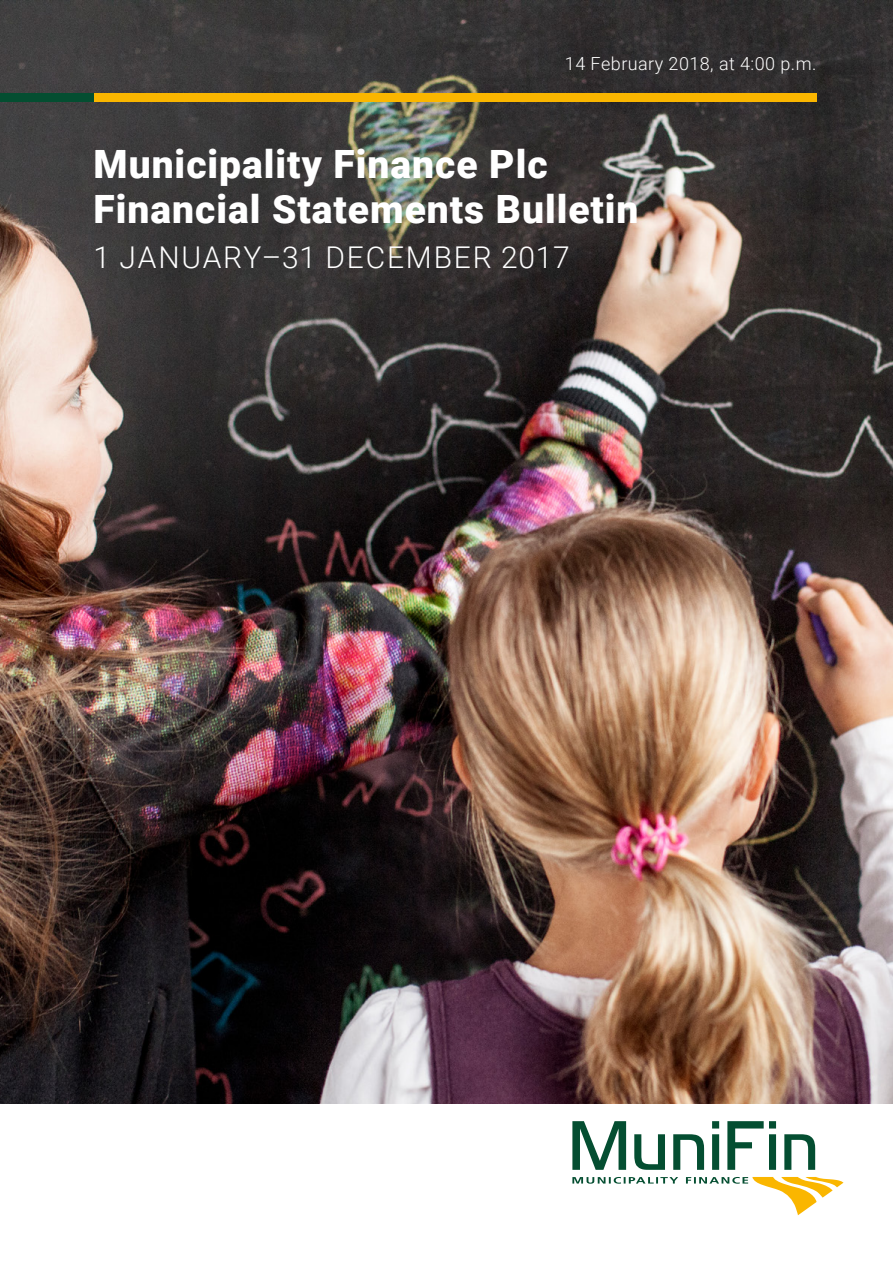
<style>
.page{position:relative;width:893px;height:1263px;background:#fff}
.page>*{position:absolute;margin:0;border:0;box-sizing:border-box;transform-origin:0 0}
.t1{font:900 39px/45px "Roboto";letter-spacing:.025em;color:#fff}
.t2{font:300 30px "Roboto";letter-spacing:.06em;color:#fff}
.t3{font:300 18px "Roboto";letter-spacing:.025em;color:#fff}
</style>
<div class="page">
<img style="left:0;top:0;width:893px;height:1103px">
<div style="left:94px;top:94px;width:722px;height:8px;background:#fab600"></div>
<div style="left:0;top:94px;width:94px;height:8px;background:#044e31"></div>
<svg style="left:572px;top:1121px;width:54px;height:49px"></svg>
<svg style="left:634px;top:1134px;width:31px;height:36px"></svg>
<svg style="left:673px;top:1134px;width:31px;height:36px"></svg>
<svg style="left:712px;top:1121px;width:7px;height:49px"></svg>
<svg style="left:727px;top:1121px;width:49px;height:49px"></svg>
<svg style="left:784px;top:1134px;width:31px;height:36px"></svg>
<svg style="left:572px;top:1177px;width:271px;height:38px"></svg>
<p class="t3" style="left:565px;top:51px;width:253px">14 February 2018, at 4:00 p.m.</p>
<p class="t1" style="left:94px;top:140px;width:547px">Municipality Finance Plc<br>Financial Statements Bulletin</p>
<p class="t2" style="left:94px;top:236px;width:478px">1 JANUARY–31 DECEMBER 2017</p>
</div>
